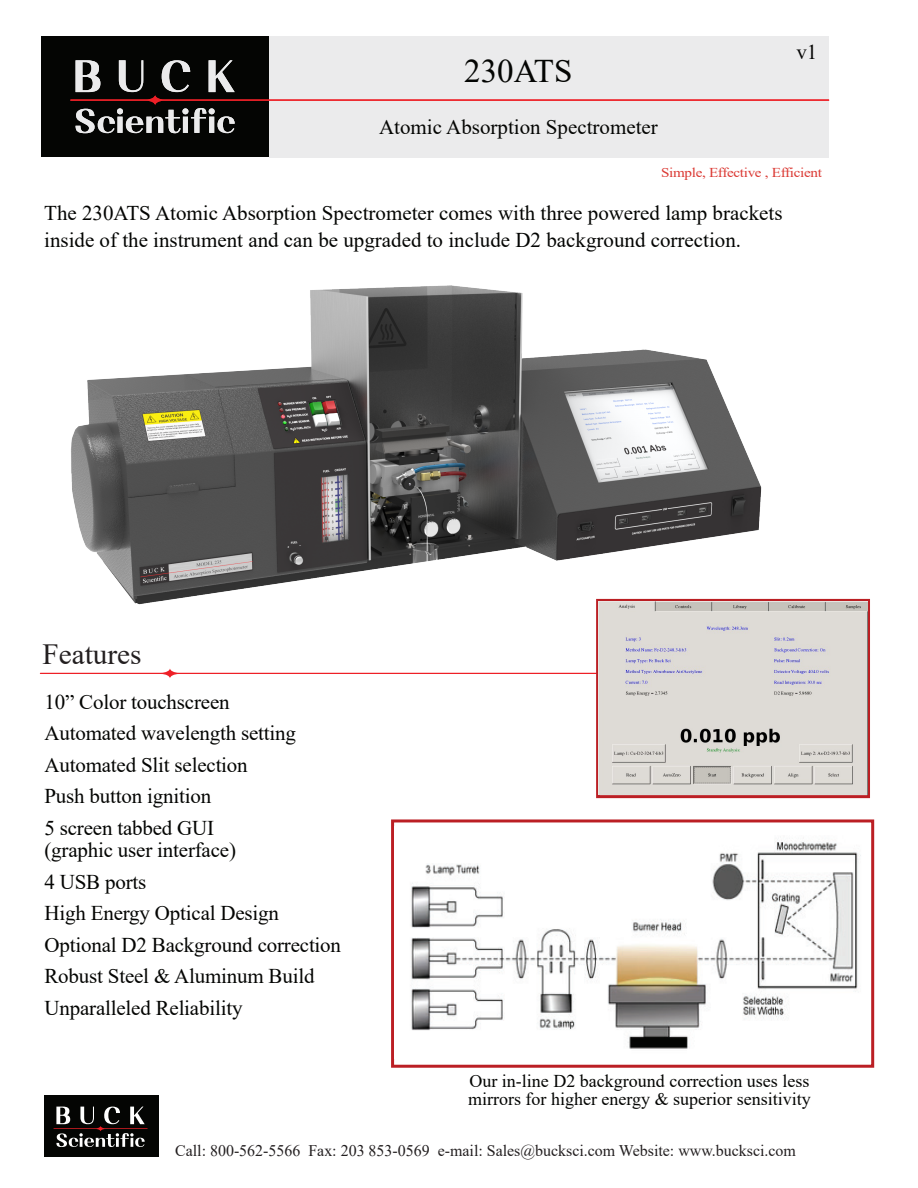
<style>
.page{position:relative;width:918px;height:1188px;background:#fff}
.page>*{position:absolute;margin:0;border:0;box-sizing:border-box;transform-origin:0 0}
.t1{font:33px "Times New Roman";color:#040503}
.t2{font:29.25px "Times New Roman";color:#231f20}
.t3{font:21px/31.5px "Times New Roman";letter-spacing:-.01em;color:#040503}
.t4{font:21px "Times New Roman";color:#050504}
.t5{font:18px/18px "Times New Roman";color:#040503}
.t6{font:16.2px "Times New Roman";color:#231f20}
.t7{font:13.5px "Times New Roman";letter-spacing:-.02em;color:#db3933;scale:1.12 1}
</style>
<div class="page">
<div style="left:41px;top:37px;width:788px;height:120px;background:#040503"></div>
<div style="left:269px;top:36px;width:560px;height:122px;background:#ebebec"></div>
<svg style="left:70px;top:60px;width:759px;height:73px"></svg>
<div style="left:44px;top:1095px;width:114px;height:62px;background:#040503"></div>
<svg style="left:53px;top:1107px;width:95px;height:40px"></svg>
<div style="left:391px;top:819px;width:483px;height:249px;border:3px solid #bb1f24"></div>
<svg style="left:596px;top:599px;width:274px;height:199px;background:#bc4c4f"></svg>
<img style="left:411px;top:840px;width:450px;height:209px">
<img style="left:53px;top:285px;width:741px;height:430px">
<img style="left:599px;top:601px;width:268px;height:193px">
<h1 class="t1" style="left:464px;top:48px;width:110px">230ATS</h1>
<p class="t3" style="left:379px;top:110px;width:280px">Atomic Absorption Spectrometer</p>
<p class="t4" style="left:796px;top:37px;width:22px">v1</p>
<p class="t7" style="left:661px;top:163px;width:145px">Simple, Effective , Efficient</p>
<p class="t3" style="left:44px;top:199px;width:740px;line-height:27px">The 230ATS Atomic Absorption Spectrometer comes with three powered lamp brackets inside of the instrument and can be upgraded to include D2 background correction.</p>
<h2 class="t2" style="left:43px;top:634px;width:101px">Features</h2>
<p class="t3" style="left:44px;top:685px;width:253px">10” Color touchscreen<br>Automated wavelength setting<br>Automated Slit selection<br>Push button ignition<br>5 screen tabbed GUI</p>
<p class="t3" style="left:44px;top:834px;width:298px">(graphic user interface)<br>4 USB ports<br>High Energy Optical Design<br>Optional D2 Background correction<br>Robust Steel &amp; Aluminum Build<br>Unparalleled Reliability</p>
<p class="t5" style="left:468px;top:1071px;width:344px">Our in-line D2 background correction uses less mirrors for higher energy &amp; superior sensitivity</p>
<p class="t6" style="left:175px;top:1139px;width:622px">Call: 800-562-5566 Fax: 203 853-0569 e-mail: Sales@bucksci.com Website: www.bucksci.com</p>
</div>
